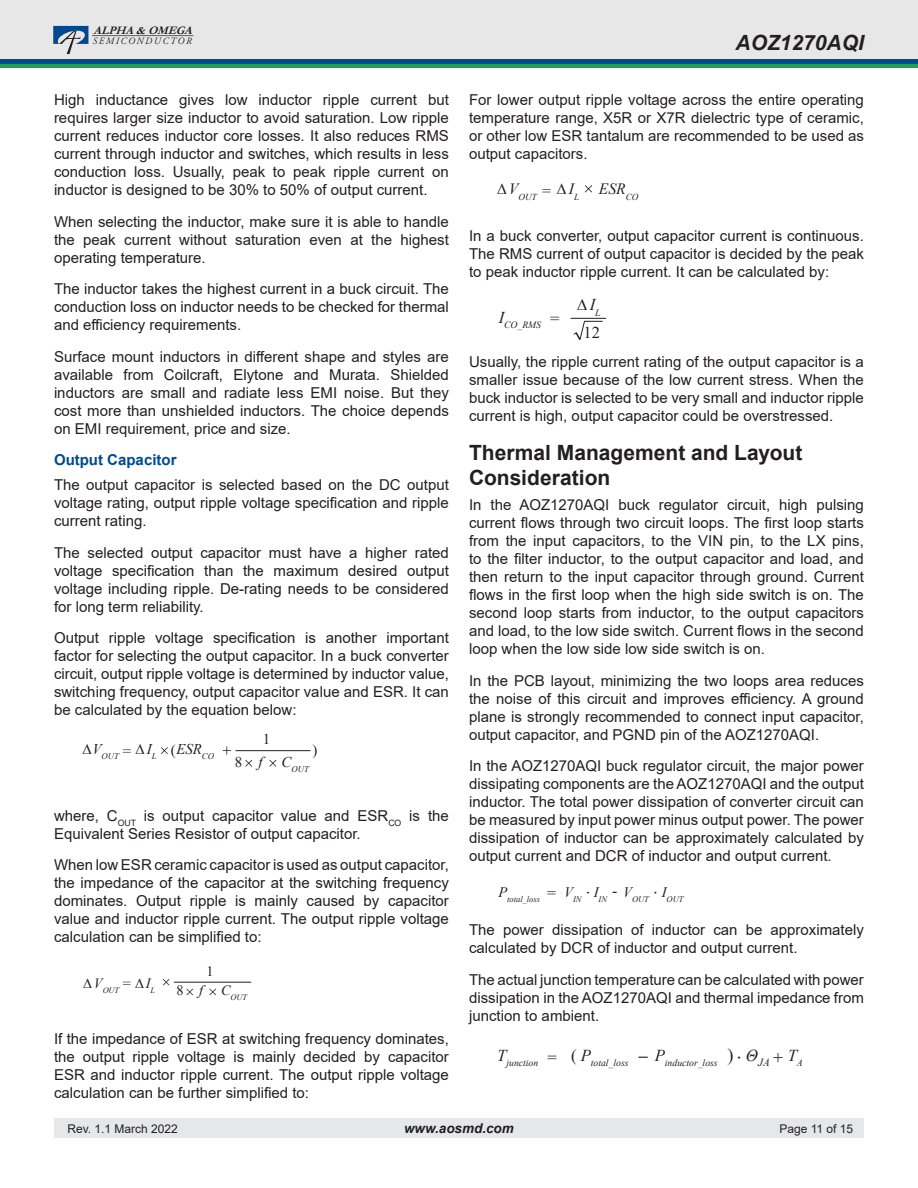
<style>
.page{position:relative;width:918px;height:1188px;background:#fff}
.page>*{position:absolute;margin:0;border:0;box-sizing:border-box;transform-origin:0 0}
.t1{font:700 21px/25.2px "Arial";color:#231f20}
.t2{font:italic 700 21px "Arial";color:#231f20}
.t3{font:18.15px "Times New Roman";color:#231f20}
.t4{font:italic 16.65px "Times New Roman";color:#231f20}
.t5{font:16.65px "Times New Roman";color:#231f20}
.t6{font:italic 16.5px "Times New Roman";color:#231f20}
.t7{font:16.5px "Times New Roman";color:#231f20}
.t8{font:italic 15.75px "Times New Roman";color:#231f20}
.t9{font:15.75px "Times New Roman";color:#231f20}
.Body_text{font:15px/18px "Arial";color:#231f20;text-align:justify}
.Heading_2{font:700 15px "Arial";color:#014990}
.t10{font:italic 14.85px "Times New Roman";color:#231f20}
.t11{font:14.85px "Times New Roman";color:#231f20}
.t12{font:italic 14.25px "Times New Roman";color:#231f20}
.t13{font:14.25px "Times New Roman";color:#231f20}
.t14{font:italic 700 13.5px "Arial";color:#231f20}
.t15{font:12px "Arial";color:#231f20}
.t16{font:italic 700 11.55px "Garamond";color:#231f20}
.t17{font:italic 10.95px "Times New Roman";color:#231f20}
.t18{font:italic 9.75px "Times New Roman";color:#231f20}
.t19{font:italic 9.6px "Adobe Garamond Pro";letter-spacing:.16em;color:#231f20}
.t20{font:italic 9.6px "Times New Roman";color:#231f20}
.t21{font:italic 9.15px "Times New Roman";color:#231f20}
.t22{font:italic 8.7px "Times New Roman";color:#231f20}
.t23{font:italic 8.4px "Times New Roman";color:#231f20}
.t24{font:italic 8.25px "Times New Roman";color:#231f20}
.s1{font-style:normal}
.s2{font-style:italic}
</style>
<div class="page">
<div style="left:54px;top:1119px;width:810px;height:19px;background:#e6e7e9"></div>
<div style="left:0;top:0;width:918px;height:61px;background:#e7e7e7"></div>
<hr style="left:92px;top:35px;width:101px;height:1px;background:#635d59">
<svg style="left:53px;top:26px;width:35px;height:28px"></svg>
<div style="left:0;top:59px;width:918px;height:5px;background:#014990"></div>
<hr style="left:0;top:64px;width:918px;height:4px;background:#1da252">
<hr style="left:236px;top:750px;width:74px;height:1px;background:#231f20">
<svg style="left:269px;top:760px;width:7px;height:7px"></svg>
<svg style="left:245px;top:760px;width:7px;height:7px"></svg>
<svg style="left:223px;top:746px;width:8px;height:9px"></svg>
<svg style="left:161px;top:747px;width:7px;height:7px"></svg>
<svg style="left:163px;top:979px;width:7px;height:7px"></svg>
<hr style="left:174px;top:982px;width:77px;height:1px;background:#231f20">
<svg style="left:209px;top:989px;width:7px;height:6px"></svg>
<svg style="left:186px;top:989px;width:7px;height:6px"></svg>
<svg style="left:585px;top:185px;width:7px;height:7px"></svg>
<svg style="left:573px;top:321px;width:30px;height:19px"></svg>
<hr style="left:571px;top:318px;width:35px;height:1px;background:#231f20">
<svg style="left:773px;top:1053px;width:10px;height:9px"></svg>
<p class="t16" style="left:94px;top:22px;width:105px">ALPHA&amp;OMEGA</p>
<p class="t19" style="left:93px;top:35px;width:100px">SEMICONDUCTOR</p>
<p class="Body_text" style="left:54px;top:91px;width:396px">High inductance gives low inductor ripple current but requires larger size inductor to avoid saturation. Low ripple current reduces inductor core losses. It also reduces RMS current through inductor and switches, which results in less conduction loss. Usually, peak to peak ripple current on inductor is designed to be 30% to 50% of output current.</p>
<p class="Body_text" style="left:54px;top:213px;width:396px">When selecting the inductor, make sure it is able to handle the peak current without saturation even at the highest operating temperature.</p>
<p class="Body_text" style="left:54px;top:280px;width:396px">The inductor takes the highest current in a buck circuit. The conduction loss on inductor needs to be checked for thermal and efficiency requirements.</p>
<p class="Body_text" style="left:54px;top:348px;width:396px">Surface mount inductors in different shape and styles are available from Coilcraft, Elytone and Murata. Shielded inductors are small and radiate less EMI noise. But they cost more than unshielded inductors. The choice depends on EMI requirement, price and size.</p>
<p class="Heading_2" style="left:54px;top:450px;width:124px">Output Capacitor</p>
<p class="Body_text" style="left:54px;top:476px;width:396px">The output capacitor is selected based on the DC output voltage rating, output ripple voltage specification and ripple current rating.</p>
<p class="Body_text" style="left:54px;top:543px;width:396px">The selected output capacitor must have a higher rated voltage specification than the maximum desired output voltage including ripple. De-rating needs to be considered for long term reliability.</p>
<p class="Body_text" style="left:54px;top:629px;width:396px">Output ripple voltage specification is another important factor for selecting the output capacitor. In a buck converter circuit, output ripple voltage is determined by inductor value, switching frequency, output capacitor value and ESR. It can be calculated by the equation below:</p>
<p class="t11" style="left:312px;top:739px;width:6px">)</p>
<p class="t11" style="left:235px;top:751px;width:9px">8</p>
<p class="t11" style="left:263px;top:729px;width:9px">1</p>
<p class="t10" style="left:83px;top:739px;width:75px">∆V<sub>OUT</sub> ∆I<sub>L</sub></p>
<p class="t10" style="left:171px;top:739px;width:45px"><span class="s1">(</span>ESR<sub>CO</sub></p>
<p class="t11" style="left:123px;top:740px;width:10px">=</p>
<p class="t10" style="left:259px;top:752px;width:6px">f</p>
<p class="t22" style="left:282px;top:763px;width:29px"><sup>C</sup>OUT</p>
<p class="Body_text" style="left:54px;top:806px;width:396px">where, C<sub>OUT</sub> is output capacitor value and ESR<sub>CO</sub> is the<br>Equivalent Series Resistor of output capacitor.</p>
<p class="Body_text" style="left:54px;top:856px;width:396px">When low ESR ceramic capacitor is used as output capacitor, the impedance of the capacitor at the switching frequency dominates. Output ripple is mainly caused by capacitor value and inductor ripple current. The output ripple voltage calculation can be simplified to:</p>
<p class="t13" style="left:207px;top:961px;width:9px">1</p>
<p class="t12" style="left:84px;top:974px;width:73px">∆V<sub>OUT</sub> ∆I<sub>L</sub></p>
<p class="t13" style="left:123px;top:973px;width:10px">=</p>
<p class="t13" style="left:177px;top:980px;width:28px">8 <span class="s2">f</span></p>
<p class="t24" style="left:221px;top:992px;width:28px"><sup>C</sup>OUT</p>
<p class="Body_text" style="left:54px;top:1030px;width:396px">If the impedance of ESR at switching frequency dominates, the output ripple voltage is mainly decided by capacitor ESR and inductor ripple current. The output ripple voltage calculation can be further simplified to:</p>
<h1 class="t2" style="left:736px;top:28px;width:130px">AOZ1270AQI</h1>
<p class="Body_text" style="left:469px;top:91px;width:396px">For lower output ripple voltage across the entire operating temperature range, X5R or X7R dielectric type of ceramic, or other low ESR tantalum are recommended to be used as output capacitors.</p>
<p class="t21" style="left:498px;top:190px;width:41px"><sup>∆V</sup>OUT</p>
<p class="t8" style="left:558px;top:178px;width:18px">∆I</p>
<p class="t21" style="left:574px;top:190px;width:7px">L</p>
<p class="t8" style="left:599px;top:178px;width:41px">ESR<sub>CO</sub></p>
<p class="Body_text" style="left:469px;top:226px;width:396px">In a buck converter, output capacitor current is continuous.<br>The RMS current of output capacitor is decided by the peak to peak inductor ripple current. It can be calculated by:</p>
<p class="t9" style="left:542px;top:180px;width:10px">=</p>
<p class="t20" style="left:499px;top:319px;width:62px"><sup>I</sup>CO_RMS <sup>=</sup></p>
<p class="t6" style="left:578px;top:293px;width:24px">∆I<sub>L</sub></p>
<p class="t7" style="left:584px;top:321px;width:18px">12</p>
<p class="Body_text" style="left:469px;top:353px;width:396px">Usually, the ripple current rating of the output capacitor is a smaller issue because of the low current stress. When the buck inductor is selected to be very small and inductor ripple current is high, output capacitor could be overstressed.</p>
<h1 class="t1" style="left:469px;top:440px;width:335px">Thermal Management and Layout<br>Consideration</h1>
<p class="Body_text" style="left:469px;top:496px;width:396px">In the AOZ1270AQI buck regulator circuit, high pulsing current flows through two circuit loops. The first loop starts from the input capacitors, to the VIN pin, to the LX pins, to the filter inductor, to the output capacitor and load, and then return to the input capacitor through ground. Current flows in the first loop when the high side switch is on. The second loop starts from inductor, to the output capacitors and load, to the low side switch. Current flows in the second loop when the low side low side switch is on.</p>
<p class="Body_text" style="left:469px;top:671px;width:396px">In the PCB layout, minimizing the two loops area reduces the noise of this circuit and improves efficiency. A ground plane is strongly recommended to connect input capacitor, output capacitor, and PGND pin of the AOZ1270AQI.</p>
<p class="Body_text" style="left:469px;top:757px;width:396px">In the AOZ1270AQI buck regulator circuit, the major power dissipating components are the AOZ1270AQI and the output inductor. The total power dissipation of converter circuit can be measured by input power minus output power. The power dissipation of inductor can be approximately calculated by output current and DCR of inductor and output current.</p>
<p class="t23" style="left:498px;top:893px;width:43px"><sup>P</sup>total_loss</p>
<p class="t23" style="left:564px;top:893px;width:121px"><sup>V</sup>IN <sup>I</sup>IN <sup>V</sup>OUT <sup>I</sup>OUT</p>
<p class="t9" style="left:547px;top:882px;width:10px">=</p>
<p class="t9" style="left:588px;top:877px;width:3px">ٜ</p>
<p class="t9" style="left:612px;top:879px;width:7px">-</p>
<p class="t9" style="left:655px;top:877px;width:3px">ٜ</p>
<p class="Body_text" style="left:469px;top:921px;width:396px">The power dissipation of inductor can be approximately calculated by DCR of inductor and output current.</p>
<p class="Body_text" style="left:469px;top:970px;width:396px">The actual junction temperature can be calculated with power dissipation in the AOZ1270AQI and thermal impedance from junction to ambient.</p>
<p class="t17" style="left:746px;top:1055px;width:25px"><sup>Θ</sup>JA</p>
<p class="t4" style="left:497px;top:1044px;width:11px">T</p>
<p class="t5" style="left:571px;top:1044px;width:7px">(</p>
<p class="t3" style="left:727px;top:1042px;width:8px">)</p>
<p class="t18" style="left:665px;top:1056px;width:54px">inductor_loss</p>
<p class="t4" style="left:788px;top:1044px;width:17px">T<sub>A</sub></p>
<p class="t18" style="left:507px;top:1056px;width:33px">junction</p>
<p class="t18" style="left:581px;top:1056px;width:49px"><sup>P</sup>total_loss</p>
<p class="t4" style="left:655px;top:1044px;width:12px">P</p>
<p class="t5" style="left:548px;top:1046px;width:11px">=</p>
<p class="t3" style="left:739px;top:1039px;width:4px">ٜ</p>
<p class="t15" style="left:68px;top:1121px;width:112px">Rev. 1.1 March 2022</p>
<p class="t14" style="left:404px;top:1120px;width:111px">www.aosmd.com</p>
<p class="t15" style="left:779px;top:1121px;width:75px">Page 11 of 15</p>
</div>
